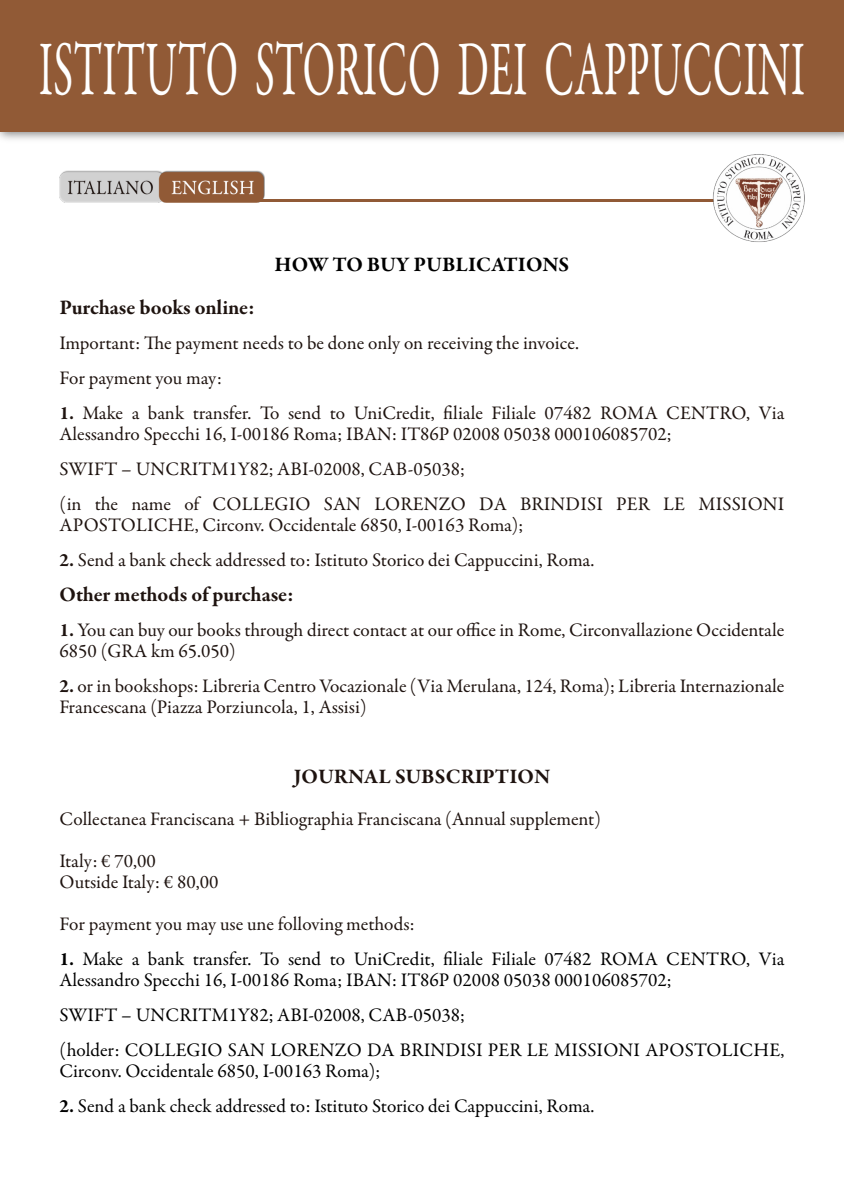
<style>
.page{position:relative;width:844px;height:1191px;background:#fff}
.page>*{position:absolute;margin:0;border:0;box-sizing:border-box;transform-origin:0 0}
.t1{font:77.7px "Garamond Premr Pro";letter-spacing:.01em;color:#fff;scale:.54 1}
.t2{font:700 21px "Garamond Premr Pro";color:#1e130f}
.t3{font:700 21px "Garamond Premr Pro";color:#000}
.t4{font:19.25px/21px "Garamond Premr Pro";color:#1e130f}
.t5{font:19.25px/21px "Garamond Premr Pro";color:#000}
.s1{font-weight:700}
</style>
<div class="page">
<hr style="left:843px;top:0;width:1px;height:132px;background:#915a36">
<div style="left:0;top:0;width:843px;height:132px;background:#915a36"></div>
<img style="left:60px;top:171px;width:204px;height:31px">
<hr style="left:164px;top:199px;width:551px;height:3px;background:#915a36">
<img style="left:712px;top:154px;width:93px;height:88px">
<h1 class="t1" style="left:39px;top:37px;width:1419px">ISTITUTO STORICO DEI CAPPUCCINI</h1>
<p class="t3" style="left:274px;top:256px;width:296px">HOW TO BUY PUBLICATIONS</p>
<p class="t2" style="left:60px;top:298px;width:197px">Purchase books online:</p>
<p class="t4" style="left:60px;top:327px;width:521px;line-height:35px">Important: The payment needs to be done only on receiving the invoice.<br>For payment you may:</p>
<p class="t4" style="left:60px;top:404px;width:726px"><span class="s1">1.</span> Make a bank transfer. To send to UniCredit, filiale Filiale 07482 ROMA CENTRO, Via<br>Alessandro Specchi 16, I-00186 Roma; IBAN: IT86P 02008 05038 000106085702;</p>
<p class="t4" style="left:60px;top:453px;width:726px;line-height:35px">SWIFT – UNCRITM1Y82; ABI-02008, CAB-05038;<br>(in the name of COLLEGIO SAN LORENZO DA BRINDISI PER LE MISSIONI</p>
<p class="t4" style="left:60px;top:516px;width:465px">APOSTOLICHE, Circonv. Occidentale 6850, I-00163 Roma);</p>
<p class="t4" style="left:60px;top:551px;width:536px"><span class="s1">2.</span> Send a bank check addressed to: Istituto Storico dei Cappuccini, Roma.</p>
<p class="t2" style="left:60px;top:585px;width:236px">Other methods of purchase:</p>
<p class="t4" style="left:60px;top:621px;width:726px"><span class="s1">1.</span> You can buy our books through direct contact at our office in Rome, Circonvallazione Occidentale<br>6850 (GRA km 65.050)</p>
<p class="t4" style="left:60px;top:677px;width:726px"><span class="s1">2.</span> or in bookshops: Libreria Centro Vocazionale (Via Merulana, 124, Roma); Libreria Internazionale<br>Francescana (Piazza Porziuncola, 1, Assisi)</p>
<p class="t2" style="left:293px;top:767px;width:258px">JOURNAL SUBSCRIPTION</p>
<p class="t4" style="left:60px;top:799px;width:543px;line-height:42px">Collectanea Franciscana + Bibliographia Franciscana (Annual supplement)<br>Italy: € 70,00</p>
<p class="t4" style="left:60px;top:862px;width:356px;line-height:42px">Outside Italy: € 80,00<br>For payment you may use une folloving methods:</p>
<p class="t5" style="left:60px;top:950px;width:726px"><span class="s1">1.</span> Make a bank transfer. To send to UniCredit, filiale Filiale 07482 ROMA CENTRO, Via<br>Alessandro Specchi 16, I-00186 Roma; IBAN: IT86P 02008 05038 000106085702;</p>
<p class="t5" style="left:60px;top:999px;width:726px;line-height:35px">SWIFT – UNCRITM1Y82; ABI-02008, CAB-05038;<br>(holder: COLLEGIO SAN LORENZO DA BRINDISI PER LE MISSIONI APOSTOLICHE,</p>
<p class="t5" style="left:60px;top:1062px;width:322px">Circonv. Occidentale 6850, I-00163 Roma);</p>
<p class="t5" style="left:60px;top:1097px;width:536px"><span class="s1">2.</span> Send a bank check addressed to: Istituto Storico dei Cappuccini, Roma.</p>
</div>
